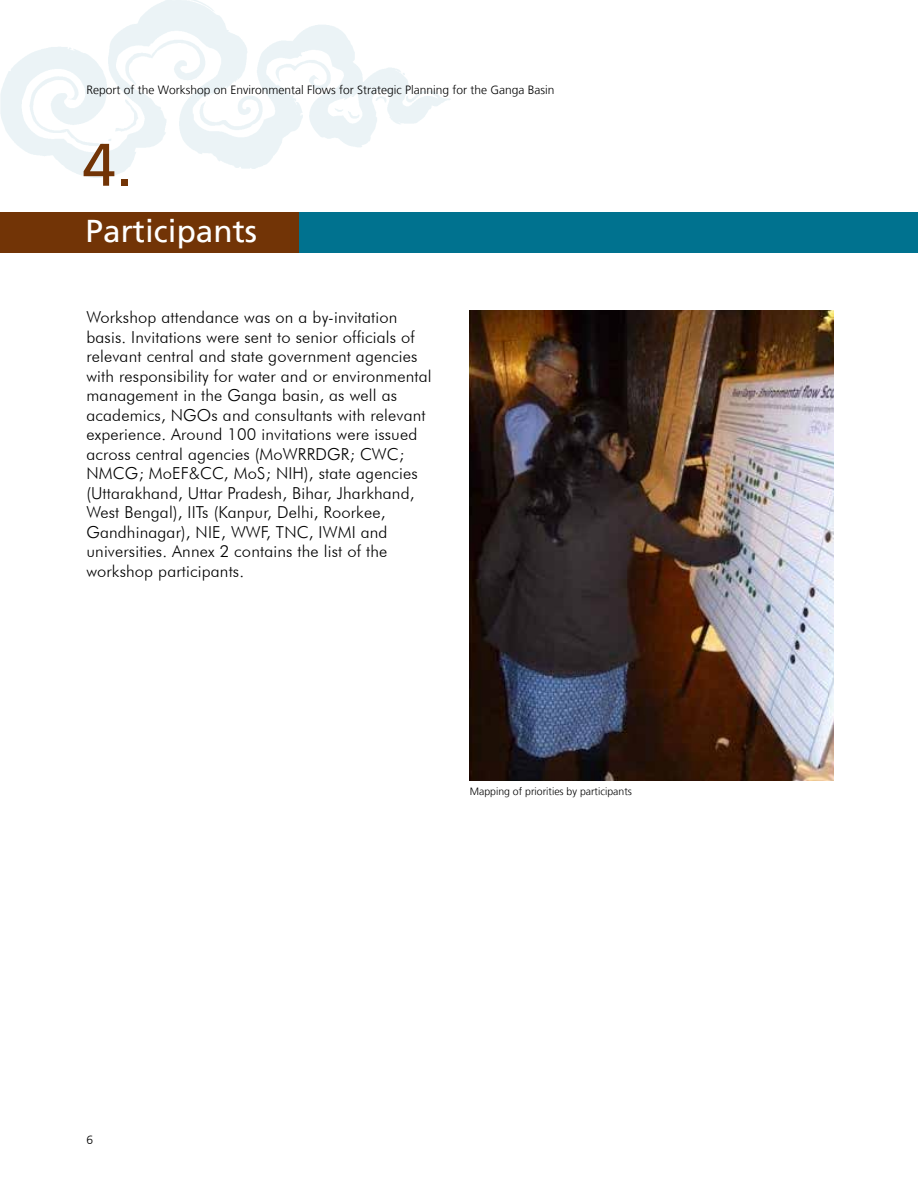
<style>
.page{position:relative;width:918px;height:1188px;background:#fff}
.page>*{position:absolute;margin:0;border:0;box-sizing:border-box;transform-origin:0 0}
.t1{font:60px "Frutiger LT";color:#723406}
.t2{font:31.5px "Frutiger LT";color:#fff}
.t3{font:300 16.5px/19.5px "Futura BT";letter-spacing:.01em;color:#000}
.t4{font:300 12px "Frutiger LT";color:#000}
.t5{font:300 10.5px "Frutiger LT";color:#000}
</style>
<div class="page">
<img style="left:470px;top:310px;width:363px;height:471px">
<div style="left:0;top:212px;width:834px;height:41px;background:#723406"></div>
<div style="left:299px;top:212px;width:619px;height:41px;background:#00728f"></div>
<p class="t4" style="left:86px;top:83px;width:470px">Report of the Workshop on Environmental Flows for Strategic Planning for the Ganga Basin</p>
<h1 class="t1" style="left:82px;top:130px;width:52px">4.</h1>
<h2 class="t2" style="left:86px;top:213px;width:173px">Participants</h2>
<p class="t3" style="left:86px;top:307px;width:347px">Workshop attendance was on a by-invitation basis. Invitations were sent to senior officials of relevant central and state government agencies with responsibility for water and or environmental management in the Ganga basin, as well as academics, NGOs and consultants with relevant experience. Around 100 invitations were issued across central agencies (MoWRRDGR; CWC; NMCG; MoEF&amp;CC, MoS; NIH), state agencies (Uttarakhand, Uttar Pradesh, Bihar, Jharkhand, West Bengal), IITs (Kanpur, Delhi, Roorkee, Gandhinagar), NIE, WWF, TNC, IWMI and universities. Annex 2 contains the list of the workshop participants.</p>
<p class="t5" style="left:470px;top:786px;width:164px">Mapping of priorities by participants</p>
<p class="t4" style="left:86px;top:1133px;width:8px">6</p>
</div>
